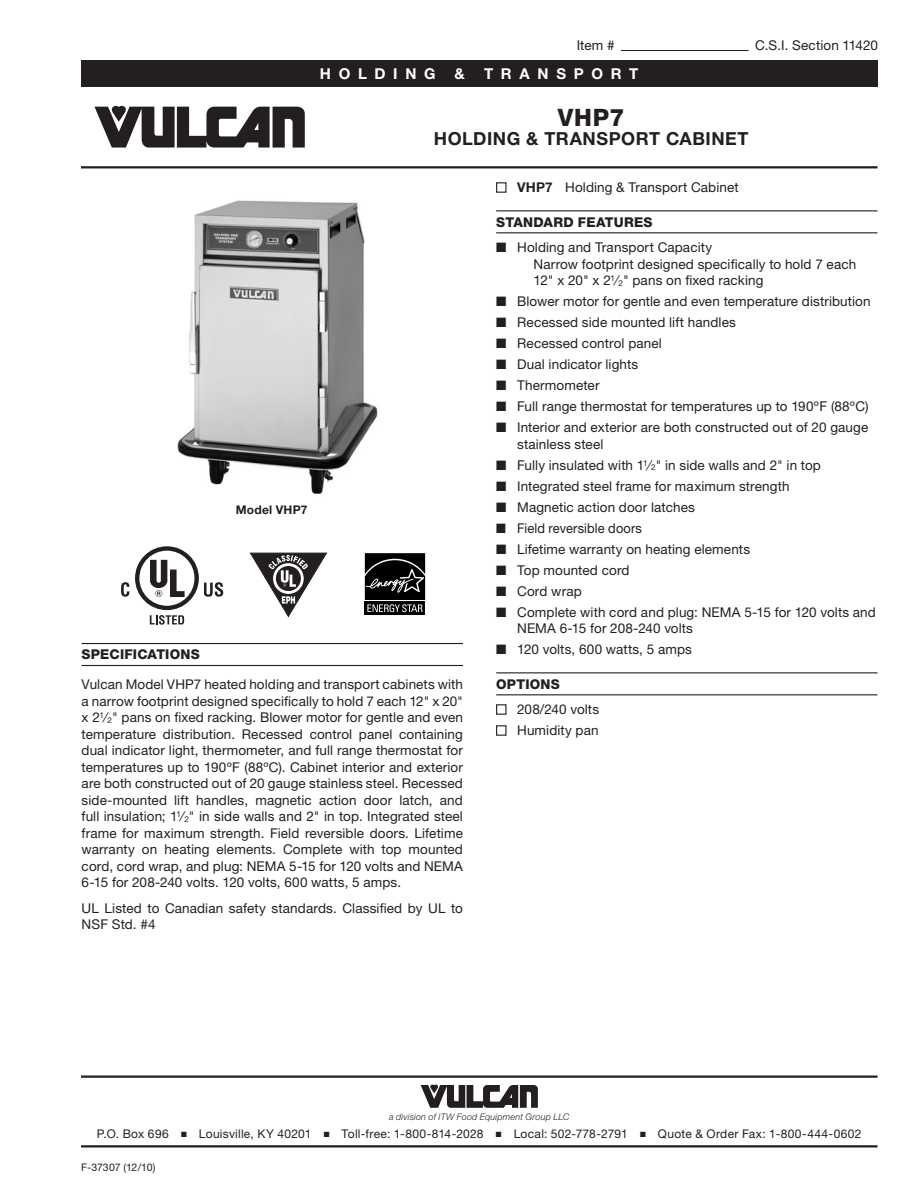
<style>
.page{position:relative;width:918px;height:1188px;background:#fff}
.page>*{position:absolute;margin:0;border:0;box-sizing:border-box;transform-origin:0 0}
.t1{font:800 24px "Helvetica Neue LT Std";color:#231f20}
.Title_Sub_1{font:700 18px "Helvetica Neue LT Std";letter-spacing:.03em;color:#231f20}
.t2{font:700 15px "Helvetica Neue LT Std";letter-spacing:.51em;color:#fff}
.Body_1_Align-Justify{font:13.5px/16.5px "Helvetica Neue LT Std";letter-spacing:.01em;color:#231f20;text-align:justify}
.Bullet_Solid{font:13.5px/16.5px "Helvetica Neue LT Std";letter-spacing:.01em;color:#231f20}
.Sub_Head_1{font:800 13.5px "Helvetica Neue LT Std";letter-spacing:.015em;color:#231f20}
.Bullet_Open_End{font:13.5px "Helvetica Neue LT Std";letter-spacing:.01em;color:#231f20}
.Bullet_Solid_End{font:13.5px "Helvetica Neue LT Std";letter-spacing:.01em;color:#231f20}
.Bullet_Open{font:13.5px "Helvetica Neue LT Std";letter-spacing:.01em;color:#231f20}
.Bullet_Solid-2{font:13.5px "Helvetica Neue LT Std";letter-spacing:.01em;color:#231f20;scale:.95 1}
.t3{font:12px "Helvetica Neue LT Std";letter-spacing:.025em;color:#231f20}
.Note-Image{font:700 12px "Helvetica Neue LT Std";letter-spacing:.02em;color:#231f20}
.t4{font:10.5px "Helvetica Neue LT Std";letter-spacing:-.01em;color:#231f20}
.t5{font:italic 300 9px "Helvetica Neue LT Std";letter-spacing:.02em;color:#231f20}
.s1{font-size:8.1px}
.s2{font-weight:700}
</style>
<div class="page">
<div style="left:81px;top:60px;width:796px;height:27px;background:#231f20"></div>
<hr style="left:81px;top:1076px;width:797px;height:2px;background:#231f20">
<svg style="left:421px;top:1085px;width:117px;height:23px"></svg>
<hr style="left:81px;top:1145px;width:797px;height:3px;background:#231f20">
<svg style="left:94px;top:106px;width:211px;height:42px"></svg>
<hr style="left:81px;top:166px;width:797px;height:2px;background:#231f20">
<hr style="left:621px;top:50px;width:128px;height:1px;background:#231f20">
<hr style="left:496px;top:210px;width:381px;height:1px;background:#231f20">
<hr style="left:496px;top:232px;width:381px;height:1px;background:#231f20">
<hr style="left:496px;top:672px;width:381px;height:1px;background:#231f20">
<hr style="left:496px;top:694px;width:381px;height:1px;background:#231f20">
<div style="left:496px;top:182px;width:11px;height:11px;border:1px solid #231f20"></div>
<div style="left:496px;top:704px;width:11px;height:11px;border:1px solid #231f20"></div>
<div style="left:496px;top:725px;width:11px;height:11px;border:1px solid #231f20"></div>
<hr style="left:82px;top:643px;width:381px;height:1px;background:#231f20">
<hr style="left:82px;top:665px;width:381px;height:1px;background:#231f20">
<svg style="left:250px;top:553px;width:77px;height:64px"></svg>
<svg style="left:364px;top:553px;width:62px;height:62px;background:#2c2c2c"></svg>
<svg style="left:121px;top:582px;width:8px;height:15px"></svg>
<svg style="left:135px;top:546px;width:88px;height:79px"></svg>
<img style="left:177px;top:200px;width:201px;height:294px">
<p class="Body_1_Align-Justify" style="left:577px;top:37px;width:39px">Item #</p>
<p class="Body_1_Align-Justify" style="left:755px;top:37px;width:124px">C.S.I. Section 11420</p>
<p class="t2" style="left:320px;top:64px;width:117px">HOLDING</p>
<p class="t2" style="left:455px;top:64px;width:12px">&amp;</p>
<p class="t2" style="left:484px;top:64px;width:156px">TRANSPORT</p>
<p class="t1" style="left:558px;top:103px;width:68px">VHP7</p>
<p class="Title_Sub_1" style="left:434px;top:128px;width:316px">HOLDING &amp; TRANSPORT CABINET</p>
<p class="Note-Image" style="left:236px;top:502px;width:73px">Model VHP7</p>
<p class="Sub_Head_1" style="left:82px;top:646px;width:120px">SPECIFICATIONS</p>
<p class="Body_1_Align-Justify" style="left:82px;top:676px;width:383px">Vulcan Model VHP7 heated holding and transport cabinets with a narrow footprint designed specifically to hold 7 each 12" x 20" x 2<sup>1</sup>⁄<span class="s1">2</span>" pans on fixed racking. Blower motor for gentle and even temperature distribution. Recessed control panel containing dual indicator light, thermometer, and full range thermostat for temperatures up to 190ºF (88ºC). Cabinet interior and exterior are both constructed out of 20 gauge stainless steel. Recessed side-mounted lift handles, magnetic action door latch, and full insulation; 1<sup>1</sup>⁄<span class="s1">2</span>" in side walls and 2" in top. Integrated steel frame for maximum strength. Field reversible doors. Lifetime warranty on heating elements. Complete with top mounted cord, cord wrap, and plug: NEMA 5-15 for 120 volts and NEMA 6-15 for 208-240 volts. 120 volts, 600 watts, 5 amps.</p>
<p class="Body_1_Align-Justify" style="left:82px;top:900px;width:383px">UL Listed to Canadian safety standards. Classified by UL to<br>NSF Std. #4</p>
<p class="Bullet_Open_End" style="left:517px;top:179px;width:223px"><span class="s2">VHP7</span> Holding &amp; Transport Cabinet</p>
<p class="Sub_Head_1" style="left:496px;top:214px;width:158px">STANDARD FEATURES</p>
<p class="Bullet_Solid" style="left:496px;top:239px;width:218px">■ Holding and Transport Capacity</p>
<p class="Bullet_Solid" style="left:534px;top:255px;width:324px">Narrow footprint designed specifically to hold 7 each<br>12" x 20" x 2<sup>1</sup>⁄<span class="s1">2</span>" pans on fixed racking</p>
<p class="Bullet_Solid" style="left:496px;top:293px;width:376px">■ Blower motor for gentle and even temperature distribution</p>
<p class="Bullet_Solid" style="left:496px;top:314px;width:241px">■ Recessed side mounted lift handles</p>
<p class="Bullet_Solid" style="left:496px;top:335px;width:167px">■ Recessed control panel</p>
<p class="Bullet_Solid" style="left:496px;top:356px;width:144px">■ Dual indicator lights</p>
<p class="Bullet_Solid" style="left:496px;top:377px;width:105px">■ Thermometer</p>
<p class="Bullet_Solid" style="left:496px;top:398px;width:374px">■ Full range thermostat for temperatures up to 190ºF (88ºC)</p>
<p class="Bullet_Solid" style="left:517px;top:419px;width:353px;text-indent:-21px">■ Interior and exterior are both constructed out of 20 gauge stainless steel</p>
<p class="Bullet_Solid" style="left:496px;top:456px;width:326px">■ Fully insulated with 1<sup>1</sup>⁄<span class="s1">2</span>" in side walls and 2" in top</p>
<p class="Bullet_Solid" style="left:496px;top:477px;width:295px">■ Integrated steel frame for maximum strength</p>
<p class="Bullet_Solid" style="left:496px;top:498px;width:200px">■ Magnetic action door latches</p>
<p class="Bullet_Solid-2" style="left:496px;top:520px;width:155px">■ Field reversible doors</p>
<p class="Bullet_Solid" style="left:496px;top:540px;width:255px">■ Lifetime warranty on heating elements</p>
<p class="Bullet_Solid" style="left:496px;top:561px;width:135px">■ Top mounted cord</p>
<p class="Bullet_Solid" style="left:496px;top:582px;width:87px">■ Cord wrap</p>
<p class="Bullet_Solid" style="left:517px;top:603px;width:360px;text-indent:-21px">■ Complete with cord and plug: NEMA 5-15 for 120 volts and<br>NEMA 6-15 for 208-240 volts</p>
<p class="Bullet_Solid_End" style="left:496px;top:641px;width:197px">■ 120 volts, 600 watts, 5 amps</p>
<p class="Sub_Head_1" style="left:496px;top:676px;width:65px">OPTIONS</p>
<p class="Bullet_Open" style="left:517px;top:701px;width:83px">208/240 volts</p>
<p class="Bullet_Open" style="left:517px;top:722px;width:83px">Humidity pan</p>
<p class="t5" style="left:389px;top:1111px;width:182px">a division of ITW Food Equipment Group LLC</p>
<p class="t3" style="left:97px;top:1127px;width:766px">P.O. Box 696 ■ Louisville, KY 40201 ■ Toll-free: 1-800-814-2028 ■ Local: 502-778-2791 ■ Quote &amp; Order Fax: 1-800-444-0602</p>
<p class="t4" style="left:81px;top:1161px;width:76px">F-37307 (12/10)</p>
</div>
